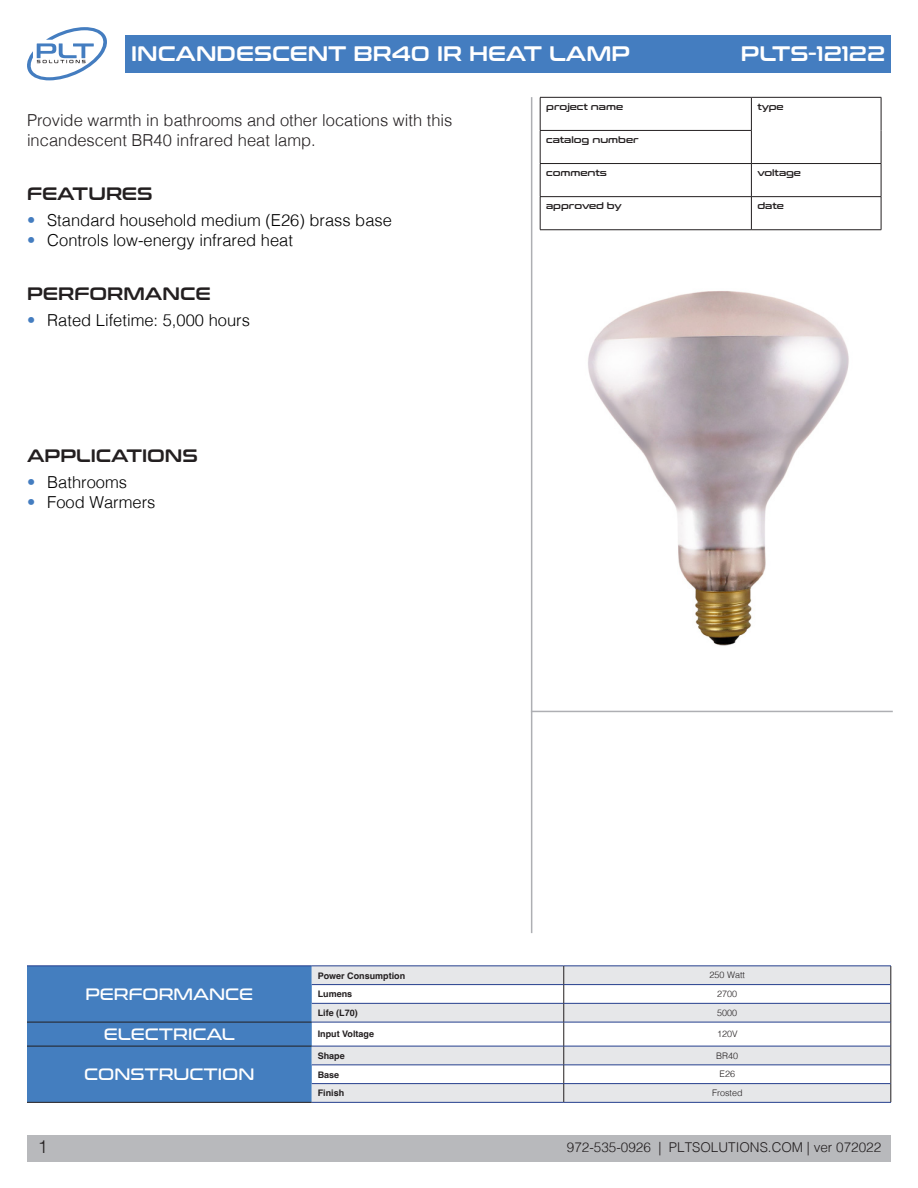
<style>
.page{position:relative;width:918px;height:1188px;background:#fff}
.page>*{position:absolute;margin:0;border:0;box-sizing:border-box;transform-origin:0 0}
.t1{font:21px "Conthrax Sb";color:#fff}
.t2{font:18px "Conthrax Sb";color:#231f20}
.t3{font:300 18px "Helvetica";color:#231f20}
.t4{font:300 16.5px "Helvetica";color:#000}
.PLT_Body{font:300 16.5px/19.8px "Helvetica";color:#231f20}
.t5{font:16.5px "Conthrax Rg";color:#fff}
.t6{font:300 13.5px "Helvetica";color:#231f20}
.Paragraph_Style_1{font:700 9px "Helvetica";color:#231f20}
.t7{font:9px "Conthrax Sb";color:#231f20}
.Paragraph_Style_1-2{font:300 9px "Helvetica";color:#231f20}
.s1{color:#447dc0}
</style>
<div class="page">
<div style="left:27px;top:1135px;width:864px;height:27px;background:#b8b9bc"></div>
<svg style="left:27px;top:27px;width:80px;height:54px"></svg>
<div style="left:125px;top:35px;width:766px;height:37px;background:#447dc0"></div>
<hr style="left:531px;top:97px;width:1px;height:836px;background:#aeafb3">
<hr style="left:540px;top:97px;width:211px;height:1px;background:#231f20">
<hr style="left:540px;top:98px;width:1px;height:32px;background:#231f20">
<hr style="left:751px;top:97px;width:130px;height:1px;background:#231f20">
<hr style="left:751px;top:98px;width:1px;height:32px;background:#231f20">
<hr style="left:881px;top:98px;width:1px;height:32px;background:#231f20">
<hr style="left:540px;top:130px;width:212px;height:1px;background:#231f20">
<hr style="left:540px;top:131px;width:1px;height:32px;background:#231f20">
<hr style="left:751px;top:131px;width:1px;height:32px;background:#231f20">
<hr style="left:881px;top:130px;width:1px;height:33px;background:#231f20">
<hr style="left:540px;top:163px;width:211px;height:1px;background:#231f20">
<hr style="left:540px;top:164px;width:1px;height:32px;background:#231f20">
<hr style="left:751px;top:163px;width:130px;height:1px;background:#231f20">
<hr style="left:751px;top:164px;width:1px;height:32px;background:#231f20">
<hr style="left:881px;top:164px;width:1px;height:32px;background:#231f20">
<hr style="left:540px;top:196px;width:211px;height:1px;background:#231f20">
<hr style="left:540px;top:197px;width:1px;height:33px;background:#231f20">
<hr style="left:751px;top:196px;width:130px;height:1px;background:#231f20">
<hr style="left:751px;top:197px;width:1px;height:33px;background:#231f20">
<hr style="left:881px;top:197px;width:1px;height:33px;background:#231f20">
<hr style="left:540px;top:229px;width:211px;height:1px;background:#231f20">
<hr style="left:751px;top:229px;width:130px;height:1px;background:#231f20">
<hr style="left:531px;top:711px;width:362px;height:1px;background:#aeafb3">
<div style="left:27px;top:967px;width:285px;height:135px;background:#447ebf"></div>
<svg style="left:312px;top:967px;width:579px;height:135px;fill:#e6e7e9"></svg>
<hr style="left:27px;top:1102px;width:285px;height:1px;background:#231f20">
<hr style="left:312px;top:966px;width:252px;height:1px;background:#253f8e">
<hr style="left:312px;top:984px;width:252px;height:1px;background:#253f8e">
<hr style="left:312px;top:1003px;width:252px;height:1px;background:#253f8e">
<hr style="left:312px;top:1022px;width:252px;height:1px;background:#253f8e">
<hr style="left:312px;top:1046px;width:252px;height:1px;background:#253f8e">
<hr style="left:312px;top:1065px;width:252px;height:1px;background:#253f8e">
<hr style="left:312px;top:1083px;width:252px;height:1px;background:#253f8e">
<hr style="left:312px;top:1102px;width:252px;height:1px;background:#253f8e">
<svg style="left:891px;top:966px;width:1px;height:136px"></svg>
<hr style="left:564px;top:1003px;width:327px;height:1px;background:#253f8e">
<hr style="left:564px;top:1022px;width:327px;height:1px;background:#253f8e">
<hr style="left:564px;top:1046px;width:327px;height:1px;background:#253f8e">
<hr style="left:564px;top:1065px;width:327px;height:1px;background:#253f8e">
<hr style="left:564px;top:1083px;width:327px;height:1px;background:#253f8e">
<hr style="left:564px;top:1102px;width:327px;height:1px;background:#253f8e">
<hr style="left:27px;top:966px;width:285px;height:1px;background:#253f8e">
<hr style="left:564px;top:966px;width:327px;height:1px;background:#253f8e">
<hr style="left:564px;top:984px;width:327px;height:1px;background:#253f8e">
<svg style="left:564px;top:966px;width:1px;height:136px"></svg>
<hr style="left:27px;top:1022px;width:285px;height:1px;background:#231f20">
<hr style="left:27px;top:1046px;width:285px;height:1px;background:#231f20">
<img style="left:588px;top:291px;width:261px;height:355px">
<p class="t1" style="left:131px;top:38px;width:500px">INCANDESCENT BR40 IR HEAT LAMP</p>
<p class="t1" style="left:741px;top:38px;width:146px">PLTS-12122</p>
<p class="PLT_Body" style="left:27px;top:109px;width:427px">Provide warmth in bathrooms and other locations with this incandescent BR40 infrared heat lamp.</p>
<p class="t2" style="left:27px;top:180px;width:127px">FEATURES</p>
<p class="t4" style="left:27px;top:206px;width:367px"><span class="s1">•</span> Standard household medium (E26) brass base</p>
<p class="t4" style="left:27px;top:226px;width:267px"><span class="s1">•</span> Controls low-energy infrared heat</p>
<p class="t2" style="left:27px;top:280px;width:185px">PERFORMANCE</p>
<p class="t4" style="left:27px;top:307px;width:224px"><span class="s1">•</span> Rated Lifetime: 5,000 hours</p>
<p class="t2" style="left:27px;top:442px;width:173px">APPLICATIONS</p>
<p class="t4" style="left:27px;top:469px;width:102px"><span class="s1">•</span> Bathrooms</p>
<p class="t4" style="left:27px;top:488px;width:130px"><span class="s1">•</span> Food Warmers</p>
<p class="t7" style="left:546px;top:100px;width:78px">project name</p>
<p class="t7" style="left:757px;top:100px;width:28px">type</p>
<p class="t7" style="left:546px;top:133px;width:94px">catalog number</p>
<p class="t7" style="left:546px;top:166px;width:62px">comments</p>
<p class="t7" style="left:757px;top:166px;width:45px">voltage</p>
<p class="t7" style="left:546px;top:199px;width:77px">approved by</p>
<p class="t7" style="left:757px;top:199px;width:28px">date</p>
<p class="t5" style="left:86px;top:982px;width:169px">PERFORMANCE</p>
<p class="Paragraph_Style_1" style="left:318px;top:970px;width:89px">Power Consumption</p>
<p class="Paragraph_Style_1-2" style="left:710px;top:968px;width:37px">250 Watt</p>
<p class="Paragraph_Style_1" style="left:318px;top:989px;width:36px">Lumens</p>
<p class="Paragraph_Style_1-2" style="left:717px;top:986px;width:22px">2700</p>
<p class="Paragraph_Style_1" style="left:318px;top:1007px;width:42px">Life (L70)</p>
<p class="Paragraph_Style_1-2" style="left:717px;top:1005px;width:22px">5000</p>
<p class="t3" style="left:38px;top:1132px;width:12px">1</p>
<p class="t5" style="left:104px;top:1022px;width:133px">ELECTRICAL</p>
<p class="Paragraph_Style_1" style="left:318px;top:1029px;width:58px">Input Voltage</p>
<p class="Paragraph_Style_1-2" style="left:717px;top:1026px;width:22px">120V</p>
<p class="t5" style="left:84px;top:1062px;width:172px">CONSTRUCTION</p>
<p class="Paragraph_Style_1" style="left:318px;top:1050px;width:29px">Shape</p>
<p class="Paragraph_Style_1-2" style="left:716px;top:1048px;width:24px">BR40</p>
<p class="Paragraph_Style_1" style="left:318px;top:1069px;width:23px">Base</p>
<p class="Paragraph_Style_1-2" style="left:720px;top:1067px;width:17px">E26</p>
<p class="Paragraph_Style_1" style="left:318px;top:1088px;width:28px">Finish</p>
<p class="Paragraph_Style_1-2" style="left:712px;top:1085px;width:32px">Frosted</p>
<p class="t6" style="left:567px;top:1136px;width:316px">972-535-0926 | PLTSOLUTIONS.COM | ver 072022</p>
</div>
